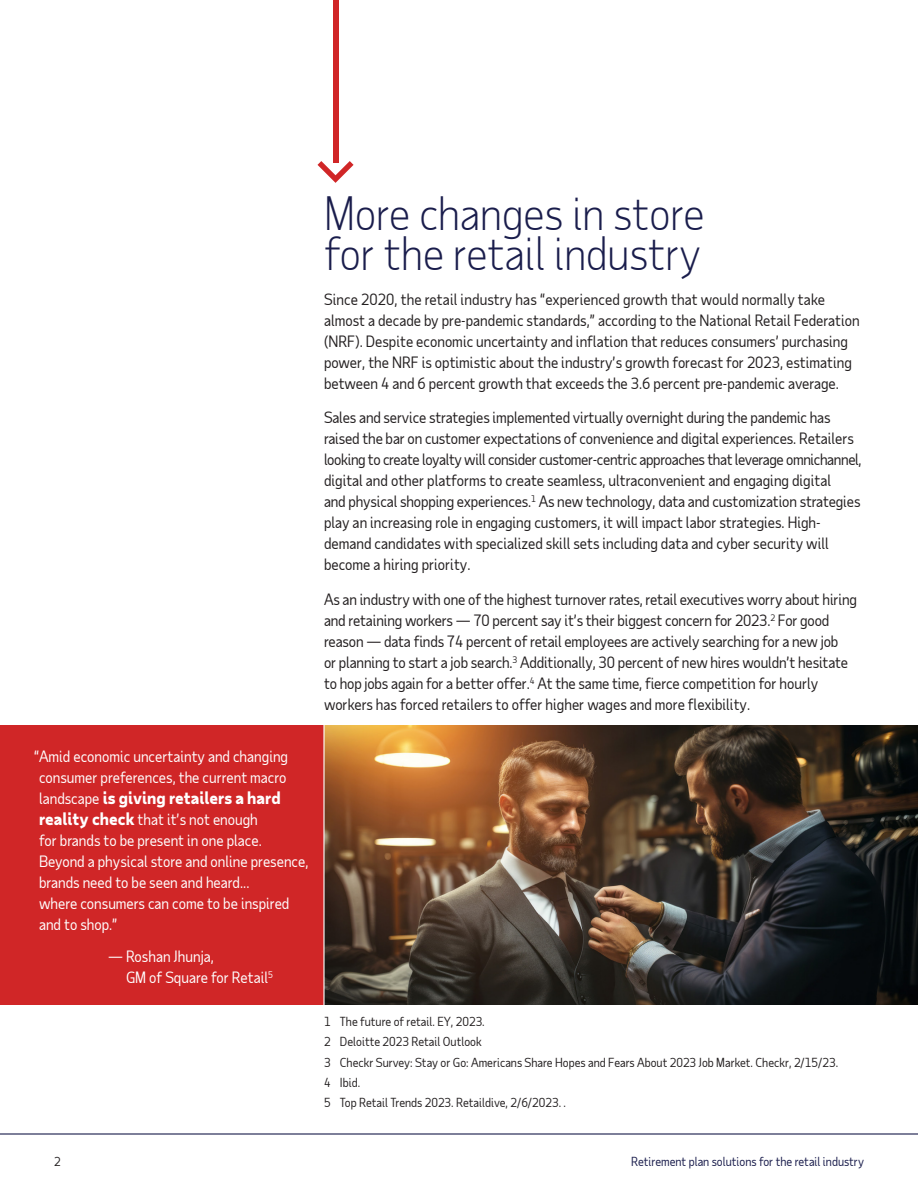
<style>
.page{position:relative;width:918px;height:1188px;background:#fff}
.page>*{position:absolute;margin:0;border:0;box-sizing:border-box;transform-origin:0 0}
._2019_-_Body_Copy{font:300 45px/40.5px "Taub Sans";color:#1a1d4c}
._2019_-_Body_Copy-2{font:800 16.5px "Taub Sans";color:#fff}
._2019_-_Body_Copy-3{font:15px/21px "Taub Sans";letter-spacing:-.01em;color:#231f20}
._2019_-_Body_Copy-4{font:15px/21px "Taub Sans";color:#fff}
._2019_-_Source___Footer{font:12px "Taub Sans";color:#231f20}
.t1{font:12px "Taub Sans";color:#1a1d4c}
.s1{font-weight:400;font-size:15px}
.s2{font-weight:800;font-size:16.5px}
</style>
<div class="page">
<hr style="left:0;top:1133px;width:918px;height:2px;background:#1a1d4c">
<div style="left:333px;top:0;width:5px;height:163px;background:#d02627"></div>
<svg style="left:318px;top:161px;width:36px;height:22px"></svg>
<img style="left:325px;top:725px;width:593px;height:279px">
<div style="left:0;top:725px;width:324px;height:279px;background:#d02627"></div>
<hr style="left:323px;top:723px;width:2px;height:284px;background:#fff">
<p class="_2019_-_Body_Copy-4" style="left:34px;top:745px;width:256px;text-align:center">“Amid economic uncertainty and changing consumer preferences, the current macro</p>
<p class="_2019_-_Body_Copy-2" style="left:39px;top:787px;width:243px"><span class="s1">landscape</span> is giving retailers a hard</p>
<p class="_2019_-_Body_Copy-4" style="left:39px;top:808px;width:271px"><span class="s2">reality check</span> that it’s not enough<br>for brands to be present in one place.<br>Beyond a physical store and online presence, brands need to be seen and heard...<br>where consumers can come to be inspired and to shop.”</p>
<p class="_2019_-_Body_Copy-4" style="left:126px;top:945px;width:148px;text-indent:-18px">— Roshan Jhunja,<br>GM of Square for Retail<sup>5</sup></p>
<p class="_2019_-_Body_Copy" style="left:324px;top:192px;width:382px">More changes in store for the retail industry</p>
<p class="_2019_-_Body_Copy-3" style="left:324px;top:288px;width:537px">Since 2020, the retail industry has “experienced growth that would normally take almost a decade by pre-pandemic standards,” according to the National Retail Federation (NRF). Despite economic uncertainty and inflation that reduces consumers’ purchasing power, the NRF is optimistic about the industry’s growth forecast for 2023, estimating between 4 and 6 percent growth that exceeds the 3.6 percent pre-pandemic average.</p>
<p class="_2019_-_Body_Copy-3" style="left:324px;top:407px;width:539px">Sales and service strategies implemented virtually overnight during the pandemic has raised the bar on customer expectations of convenience and digital experiences. Retailers looking to create loyalty will consider customer-centric approaches that leverage omnichannel, digital and other platforms to create seamless, ultraconvenient and engaging digital<br>and physical shopping experiences.<sup>1</sup> As new technology, data and customization strategies play an increasing role in engaging customers, it will impact labor strategies. High&shy;demand candidates with specialized skill sets including data and cyber security will become a hiring priority.</p>
<p class="_2019_-_Body_Copy-3" style="left:324px;top:588px;width:534px">As an industry with one of the highest turnover rates, retail executives worry about hiring and retaining workers — 70 percent say it’s their biggest concern for 2023.<sup>2</sup> For good reason — data finds 74 percent of retail employees are actively searching for a new job<br>or planning to start a job search.<sup>3</sup> Additionally, 30 percent of new hires wouldn’t hesitate to hop jobs again for a better offer.<sup>4</sup> At the same time, fierce competition for hourly workers has forced retailers to offer higher wages and more flexibility.</p>
<p class="_2019_-_Source___Footer" style="left:324px;top:1014px;width:162px">1 The future of retail. EY, 2023.</p>
<p class="_2019_-_Source___Footer" style="left:324px;top:1034px;width:159px">2 Deloitte 2023 Retail Outlook</p>
<p class="_2019_-_Source___Footer" style="left:324px;top:1054px;width:516px">3 Checkr Survey: Stay or Go: Americans Share Hopes and Fears About 2023 Job Market. Checkr, 2/15/23.</p>
<p class="_2019_-_Source___Footer" style="left:324px;top:1075px;width:38px">4 Ibid.</p>
<p class="_2019_-_Source___Footer" style="left:324px;top:1095px;width:244px">5 Top Retail Trends 2023. Retaildive, 2/6/2023. .</p>
<p class="_2019_-_Source___Footer" style="left:54px;top:1154px;width:8px">2</p>
<p class="t1" style="left:631px;top:1154px;width:234px">Retirement plan solutions for the retail industry</p>
</div>
